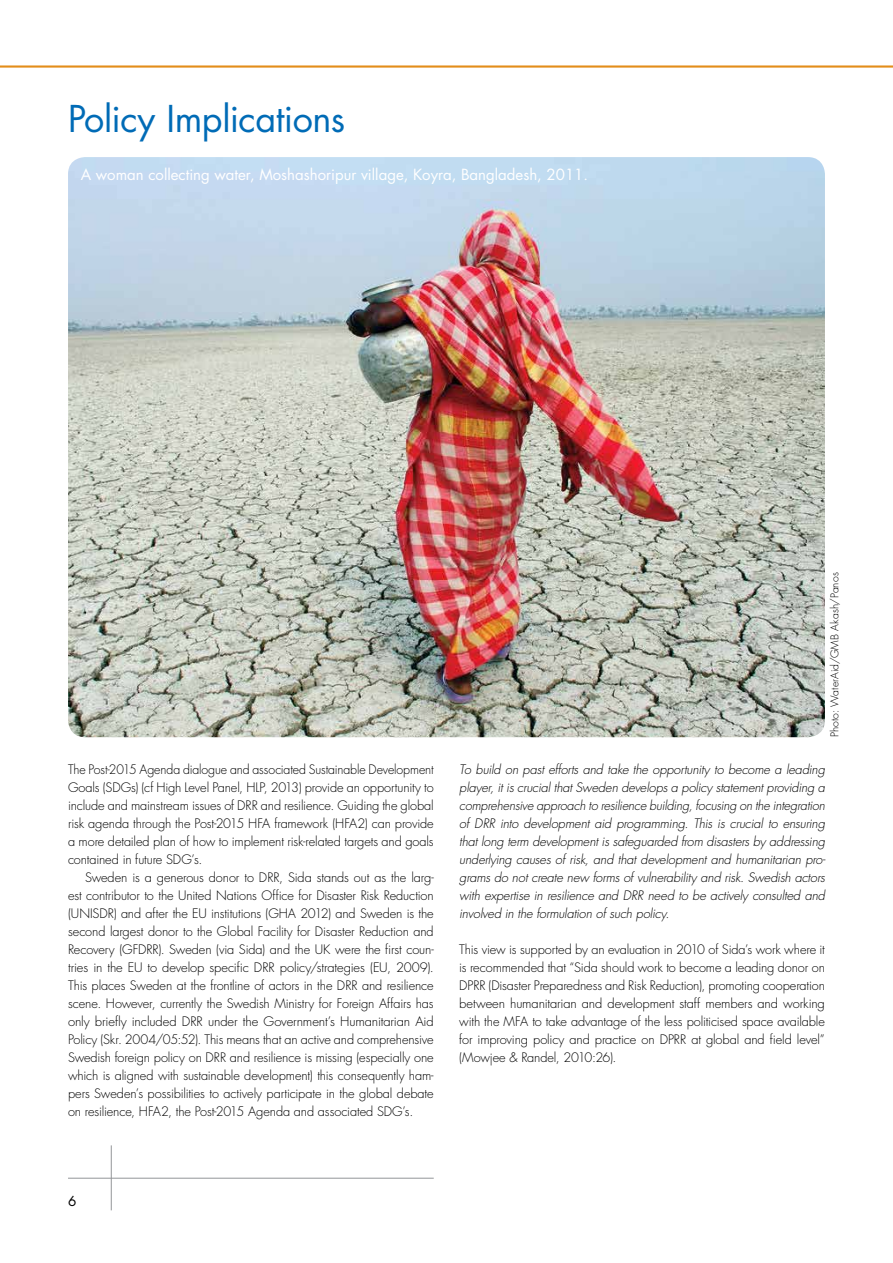
<style>
.page{position:relative;width:893px;height:1263px;background:#fff}
.page>*{position:absolute;margin:0;border:0;box-sizing:border-box;transform-origin:0 0}
.t1{font:36px "Futura Std";letter-spacing:-.015em;color:#006bb6}
.t2{font:15px "Futura Std";color:#fff}
.t3{font:13.5px "Futura Std";color:#000}
.t4{font:300 12.75px/18px "Futura Std";letter-spacing:-.01em;color:#000;text-align:justify}
.t5{font:italic 300 12.75px/18px "Futura Std";letter-spacing:-.015em;color:#000;text-align:justify}
.t6{font:300 10.5px "Futura Std";letter-spacing:.005em;color:#000}
</style>
<div class="page">
<hr style="left:0;top:65px;width:893px;height:3px;background:#e38d1a">
<hr style="left:111px;top:1145px;width:1px;height:65px;background:#939598">
<hr style="left:68px;top:1178px;width:366px;height:1px;background:#939598">
<img style="left:68px;top:157px;width:757px;height:580px">
<h1 class="t1" style="left:68px;top:95px;width:279px">Policy Implications</h1>
<p class="t2" style="left:81px;top:165px;width:509px">A woman collecting water, Moshashoripur village, Koyra, Bangladesh, 2011.</p>
<p class="t6" style="left:828px;top:737px;width:166px;rotate:-90deg">Photo: WaterAid/GMB Akash/Panos</p>
<p class="t4" style="left:68px;top:761px;width:367px">The Post-2015 Agenda dialogue and associated Sustainable Development Goals (SDGs) (cf High Level Panel, HLP, 2013) provide an opportunity to include and mainstream issues of DRR and resilience. Guiding the global risk agenda through the Post-2015 HFA framework (HFA2) can provide a more detailed plan of how to implement risk-related targets and goals contained in future SDG’s.</p>
<p class="t4" style="left:68px;top:869px;width:367px;text-indent:17px">Sweden is a generous donor to DRR, Sida stands out as the larg&shy;est contributor to the United Nations Office for Disaster Risk Reduction (UNISDR) and after the EU institutions (GHA 2012) and Sweden is the second largest donor to the Global Facility for Disaster Reduction and Recovery (GFDRR). Sweden (via Sida) and the UK were the first coun&shy;tries in the EU to develop specific DRR policy/strategies (EU, 2009).<br>This places Sweden at the frontline of actors in the DRR and resilience scene. However, currently the Swedish Ministry for Foreign Affairs has only briefly included DRR under the Government’s Humanitarian Aid Policy (Skr. 2004/05:52). This means that an active and comprehensive Swedish foreign policy on DRR and resilience is missing (especially one which is aligned with sustainable development) this consequently ham&shy;pers Sweden’s possibilities to actively participate in the global debate on resilience, HFA2, the Post-2015 Agenda and associated SDG’s.</p>
<p class="t5" style="left:459px;top:761px;width:368px">To build on past efforts and take the opportunity to become a leading player, it is crucial that Sweden develops a policy statement providing a comprehensive approach to resilience building, focusing on the integration of DRR into development aid programming. This is crucial to ensuring that long term development is safeguarded from disasters by addressing underlying causes of risk, and that development and humanitarian pro&shy;grams do not create new forms of vulnerability and risk. Swedish actors with expertise in resilience and DRR need to be actively consulted and involved in the formulation of such policy.</p>
<p class="t4" style="left:459px;top:941px;width:367px">This view is supported by an evaluation in 2010 of Sida’s work where it is recommended that “Sida should work to become a leading donor on DPRR (Disaster Preparedness and Risk Reduction), promoting cooperation between humanitarian and development staff members and working with the MFA to take advantage of the less politicised space available for improving policy and practice on DPRR at global and field level” (Mowjee &amp; Randel, 2010:26).</p>
<p class="t3" style="left:68px;top:1192px;width:10px">6</p>
</div>
